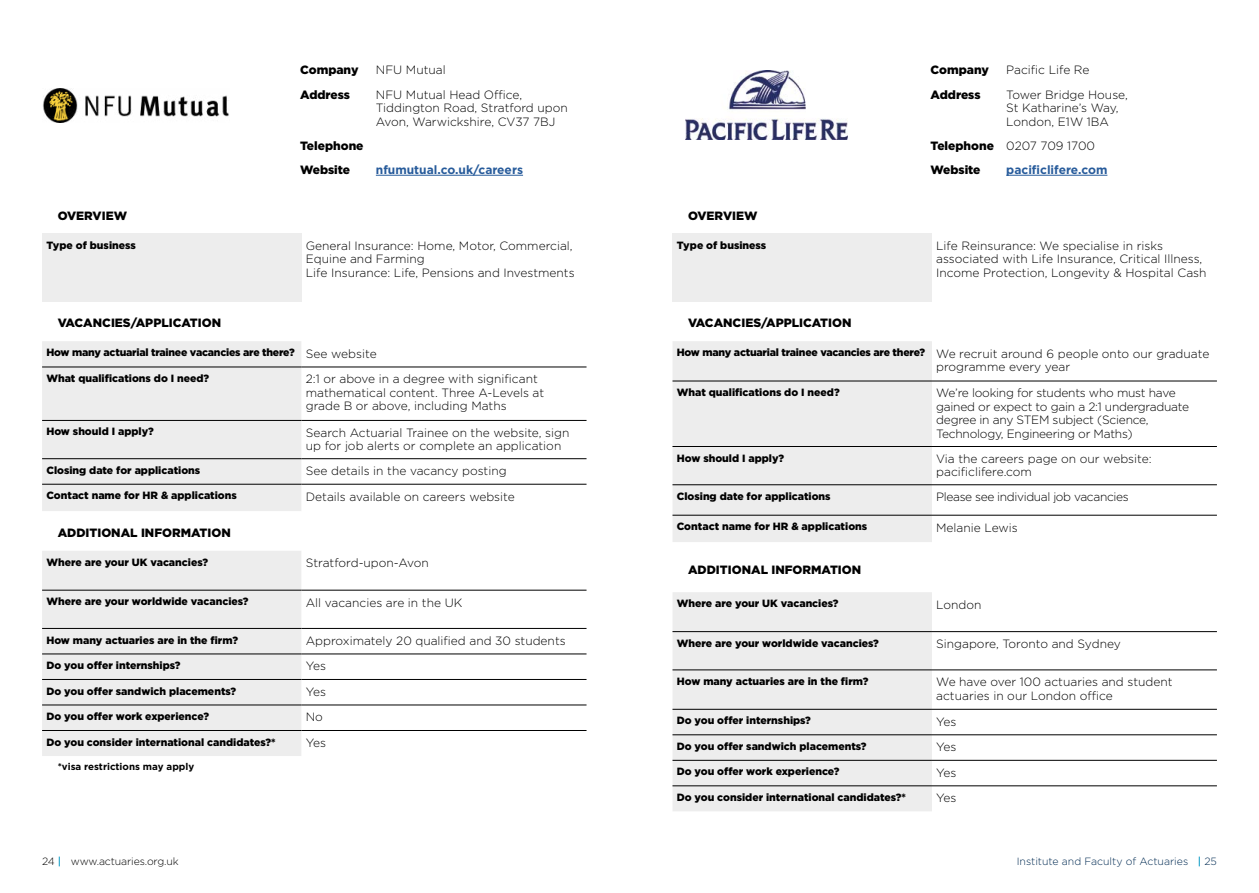
<style>
.page{position:relative;width:1259px;height:893px;background:#fff}
.page>*{position:absolute;margin:0;border:0;box-sizing:border-box;transform-origin:0 0}
.t1{font:300 12px/13.5px "Gotham";color:#000}
.t2{font:900 12px/23.4px "Gotham";color:#000}
.t3{font:300 12px/13.5px "Gotham";letter-spacing:-.02em;color:#000}
.t4{font:700 12px "Gotham";color:#275b9b}
.t5{font:300 12px "Gotham";letter-spacing:-.03em;color:#000}
.t6{font:900 10.5px "Gotham";color:#000}
.t7{font:900 10.5px "Gotham";letter-spacing:-.02em;color:#000}
.t8{font:300 10.5px "Gotham";color:#002b53}
.t9{font:300 10.5px "Gotham";letter-spacing:-.01em;color:#000}
.t10{font:700 9.75px "Gotham";color:#000}
.s1{font-weight:300;font-size:12px}
.s2{font-weight:300}
.s3{font-weight:500;color:#0098c3}
</style>
<div class="page">
<hr style="left:376px;top:175px;width:147px;height:1px;background:#275b9b">
<div style="left:42px;top:234px;width:259px;height:68px;background:#ededed"></div>
<div style="left:42px;top:341px;width:259px;height:170px;background:#ededed"></div>
<svg style="left:301px;top:366px;width:285px;height:118px"></svg>
<hr style="left:42px;top:367px;width:259px;height:1px;background:#000">
<hr style="left:301px;top:367px;width:285px;height:1px;background:#000">
<hr style="left:42px;top:420px;width:259px;height:1px;background:#000">
<hr style="left:301px;top:420px;width:285px;height:1px;background:#000">
<hr style="left:42px;top:484px;width:259px;height:1px;background:#000">
<hr style="left:301px;top:484px;width:285px;height:1px;background:#000">
<hr style="left:42px;top:458px;width:259px;height:1px;background:#000">
<hr style="left:301px;top:458px;width:285px;height:1px;background:#000">
<div style="left:42px;top:551px;width:259px;height:205px;background:#ededed"></div>
<svg style="left:301px;top:589px;width:285px;height:116px"></svg>
<hr style="left:42px;top:590px;width:259px;height:1px;background:#000">
<hr style="left:301px;top:590px;width:285px;height:1px;background:#000">
<hr style="left:42px;top:628px;width:259px;height:1px;background:#000">
<hr style="left:301px;top:628px;width:285px;height:1px;background:#000">
<hr style="left:42px;top:654px;width:259px;height:1px;background:#000">
<hr style="left:301px;top:654px;width:285px;height:1px;background:#000">
<hr style="left:42px;top:679px;width:259px;height:1px;background:#000">
<hr style="left:301px;top:679px;width:285px;height:1px;background:#000">
<hr style="left:42px;top:705px;width:259px;height:1px;background:#000">
<hr style="left:301px;top:705px;width:285px;height:1px;background:#000">
<hr style="left:42px;top:730px;width:259px;height:1px;background:#000">
<hr style="left:301px;top:730px;width:285px;height:1px;background:#000">
<img style="left:43px;top:89px;width:186px;height:33px">
<hr style="left:1006px;top:175px;width:101px;height:1px;background:#275b9b">
<div style="left:672px;top:234px;width:260px;height:68px;background:#ededed"></div>
<div style="left:672px;top:341px;width:260px;height:201px;background:#ededed"></div>
<svg style="left:932px;top:380px;width:285px;height:135px"></svg>
<hr style="left:672px;top:381px;width:260px;height:1px;background:#000">
<hr style="left:932px;top:381px;width:285px;height:1px;background:#000">
<hr style="left:672px;top:446px;width:260px;height:1px;background:#000">
<hr style="left:932px;top:446px;width:285px;height:1px;background:#000">
<hr style="left:672px;top:515px;width:260px;height:1px;background:#000">
<hr style="left:932px;top:515px;width:285px;height:1px;background:#000">
<hr style="left:672px;top:484px;width:260px;height:1px;background:#000">
<hr style="left:932px;top:484px;width:285px;height:1px;background:#000">
<svg style="left:672px;top:592px;width:260px;height:219px;background:#ebebeb"></svg>
<svg style="left:932px;top:632px;width:285px;height:154px"></svg>
<hr style="left:672px;top:631px;width:260px;height:1px;background:#000">
<hr style="left:932px;top:631px;width:285px;height:1px;background:#000">
<hr style="left:672px;top:670px;width:260px;height:1px;background:#000">
<hr style="left:932px;top:670px;width:285px;height:1px;background:#000">
<hr style="left:672px;top:709px;width:260px;height:1px;background:#000">
<hr style="left:932px;top:709px;width:285px;height:1px;background:#000">
<hr style="left:672px;top:734px;width:260px;height:1px;background:#000">
<hr style="left:932px;top:734px;width:285px;height:1px;background:#000">
<hr style="left:672px;top:760px;width:260px;height:1px;background:#000">
<hr style="left:932px;top:760px;width:285px;height:1px;background:#000">
<hr style="left:672px;top:786px;width:260px;height:1px;background:#000">
<hr style="left:932px;top:786px;width:285px;height:1px;background:#000">
<img style="left:685px;top:71px;width:162px;height:69px">
<p class="t2" style="left:58px;top:203px;width:71px">OVERVIEW</p>
<p class="t2" style="left:300px;top:57px;width:60px">Company</p>
<p class="t1" style="left:376px;top:63px;width:71px">NFU Mutual</p>
<p class="t2" style="left:300px;top:83px;width:51px">Address</p>
<p class="t1" style="left:376px;top:88px;width:193px">NFU Mutual Head Office,<br>Tiddington Road, Stratford upon<br>Avon, Warwickshire, CV37 7BJ</p>
<p class="t2" style="left:300px;top:134px;width:65px">Telephone<br>Website</p>
<p class="t4" style="left:376px;top:162px;width:149px">nfumutual.co.uk/careers</p>
<p class="t6" style="left:46px;top:239px;width:91px">Type of business</p>
<p class="t1" style="left:306px;top:239px;width:270px">General Insurance: Home, Motor, Commercial,<br>Equine and Farming<br>Life Insurance: Life, Pensions and Investments</p>
<p class="t2" style="left:58px;top:311px;width:165px">VACANCIES/APPLICATION</p>
<p class="t7" style="left:46px;top:346px;width:332px">How many actuarial trainee vacancies are there? <span class="s1">See website</span></p>
<p class="t6" style="left:46px;top:372px;width:164px">What qualifications do I need?</p>
<p class="t1" style="left:306px;top:372px;width:240px">2:1 or above in a degree with significant mathematical content. Three A-Levels at grade B or above, including Maths</p>
<p class="t6" style="left:46px;top:426px;width:109px">How should I apply?</p>
<p class="t1" style="left:306px;top:426px;width:265px">Search Actuarial Trainee on the website, sign up for job alerts or complete an application</p>
<p class="t6" style="left:46px;top:464px;width:155px">Closing date for applications</p>
<p class="t1" style="left:306px;top:464px;width:202px">See details in the vacancy posting</p>
<p class="t6" style="left:46px;top:489px;width:192px">Contact name for HR &amp; applications</p>
<p class="t1" style="left:306px;top:489px;width:211px">Details available on careers website</p>
<p class="t2" style="left:58px;top:521px;width:175px">ADDITIONAL INFORMATION</p>
<p class="t6" style="left:46px;top:556px;width:163px">Where are your UK vacancies?</p>
<p class="t1" style="left:306px;top:556px;width:124px">Stratford-upon-Avon</p>
<p class="t6" style="left:46px;top:595px;width:204px">Where are your worldwide vacancies?</p>
<p class="t1" style="left:306px;top:595px;width:158px">All vacancies are in the UK</p>
<p class="t6" style="left:46px;top:634px;width:193px">How many actuaries are in the firm?</p>
<p class="t1" style="left:306px;top:634px;width:261px">Approximately 20 qualified and 30 students</p>
<p class="t6" style="left:46px;top:659px;width:136px">Do you offer internships?</p>
<p class="t1" style="left:306px;top:659px;width:22px">Yes</p>
<p class="t6" style="left:46px;top:685px;width:191px">Do you offer sandwich placements?</p>
<p class="t1" style="left:306px;top:685px;width:22px">Yes</p>
<p class="t6" style="left:46px;top:710px;width:164px">Do you offer work experience?</p>
<p class="t1" style="left:306px;top:710px;width:19px">No</p>
<p class="t6" style="left:46px;top:736px;width:231px">Do you consider international candidates?*</p>
<p class="t1" style="left:306px;top:736px;width:22px">Yes</p>
<p class="t10" style="left:58px;top:761px;width:138px">*visa restrictions may apply</p>
<p class="t2" style="left:688px;top:203px;width:71px">OVERVIEW</p>
<p class="t2" style="left:930px;top:57px;width:60px">Company</p>
<p class="t1" style="left:1006px;top:63px;width:85px">Pacific Life Re</p>
<p class="t2" style="left:930px;top:83px;width:51px">Address</p>
<p class="t1" style="left:1006px;top:88px;width:123px">Tower Bridge House,<br>St Katharine’s Way,<br>London, E1W 1BA</p>
<p class="t2" style="left:930px;top:134px;width:166px">Telephone <span class="s2">0207 709 1700<br></span>Website</p>
<p class="t4" style="left:1006px;top:162px;width:103px">pacificlifere.com</p>
<p class="t6" style="left:677px;top:239px;width:91px">Type of business</p>
<p class="t1" style="left:936px;top:239px;width:272px">Life Reinsurance: We specialise in risks associated with Life Insurance, Critical Illness,<br>Income Protection, Longevity &amp; Hospital Cash</p>
<p class="t2" style="left:688px;top:311px;width:165px">VACANCIES/APPLICATION</p>
<p class="t7" style="left:677px;top:346px;width:534px">How many actuarial trainee vacancies are there? <span class="s1">We recruit around 6 people onto our graduate</span></p>
<p class="t1" style="left:936px;top:360px;width:136px">programme every year</p>
<p class="t6" style="left:677px;top:386px;width:164px">What qualifications do I need?</p>
<p class="t3" style="left:936px;top:386px;width:255px">We’re looking for students who must have gained or expect to gain a 2:1 undergraduate degree in any STEM subject (Science, Technology, Engineering or Maths)</p>
<p class="t6" style="left:677px;top:452px;width:109px">How should I apply?</p>
<p class="t1" style="left:936px;top:452px;width:217px">Via the careers page on our website: pacificlifere.com</p>
<p class="t6" style="left:677px;top:490px;width:155px">Closing date for applications</p>
<p class="t5" style="left:936px;top:490px;width:194px">Please see individual job vacancies</p>
<p class="t6" style="left:677px;top:520px;width:192px">Contact name for HR &amp; applications</p>
<p class="t1" style="left:936px;top:520px;width:83px">Melanie Lewis</p>
<p class="t2" style="left:688px;top:558px;width:175px">ADDITIONAL INFORMATION</p>
<p class="t6" style="left:677px;top:597px;width:163px">Where are your UK vacancies?</p>
<p class="t1" style="left:936px;top:597px;width:47px">London</p>
<p class="t6" style="left:677px;top:637px;width:204px">Where are your worldwide vacancies?</p>
<p class="t1" style="left:936px;top:637px;width:186px">Singapore, Toronto and Sydney</p>
<p class="t6" style="left:677px;top:675px;width:193px">How many actuaries are in the firm?</p>
<p class="t1" style="left:936px;top:675px;width:238px">We have over 100 actuaries and student actuaries in our London office</p>
<p class="t6" style="left:677px;top:715px;width:136px">Do you offer internships?</p>
<p class="t1" style="left:936px;top:714px;width:22px">Yes</p>
<p class="t6" style="left:677px;top:740px;width:191px">Do you offer sandwich placements?</p>
<p class="t1" style="left:936px;top:740px;width:22px">Yes</p>
<p class="t6" style="left:677px;top:766px;width:164px">Do you offer work experience?</p>
<p class="t1" style="left:936px;top:766px;width:22px">Yes</p>
<p class="t6" style="left:677px;top:791px;width:231px">Do you consider international candidates?*</p>
<p class="t1" style="left:936px;top:791px;width:22px">Yes</p>
<p class="t9" style="left:42px;top:855px;width:138px">24 <span class="s3">|</span> www.actuaries.org.uk</p>
<p class="t8" style="left:1016px;top:855px;width:202px">Institute and Faculty of Actuaries <span class="s3">|</span> 25</p>
</div>
